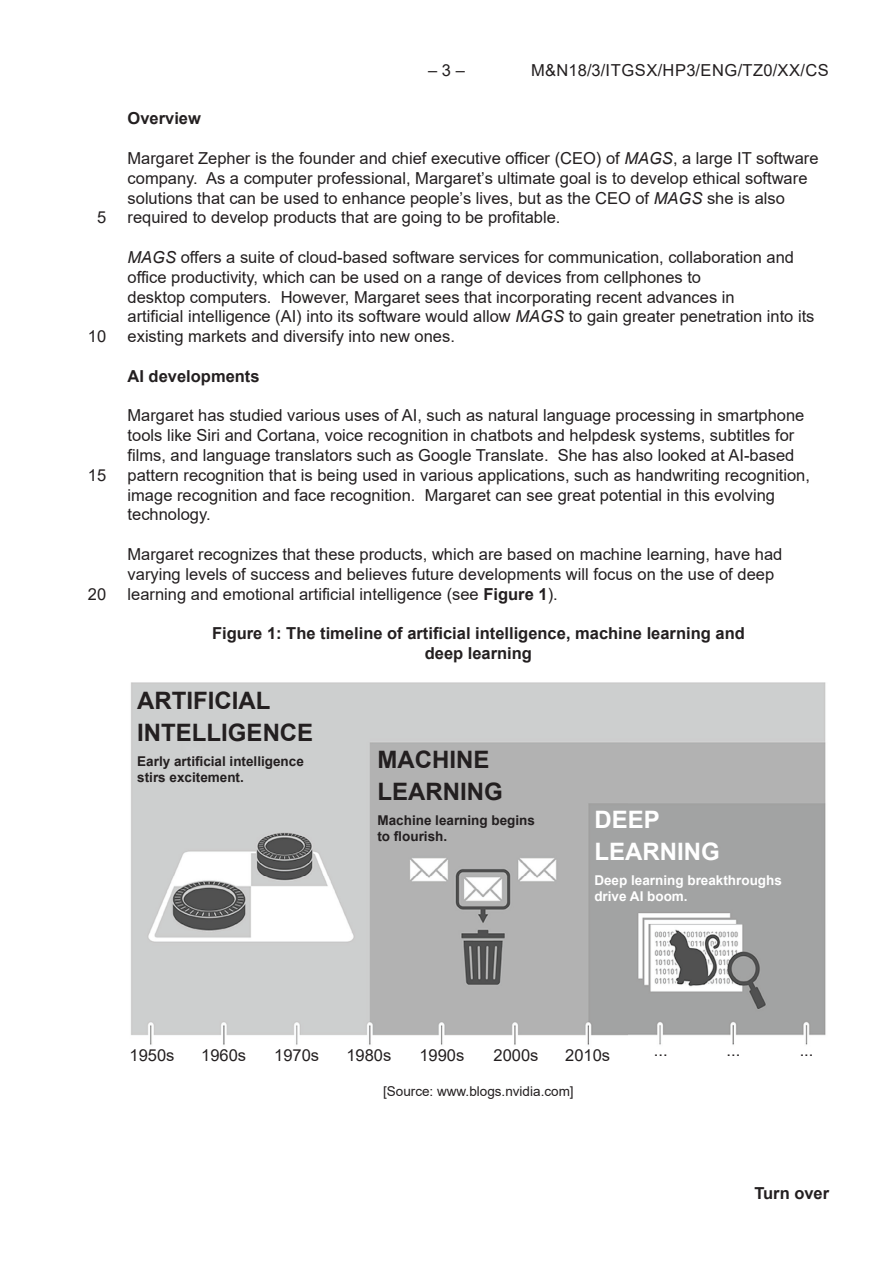
<style>
.page{position:relative;width:893px;height:1263px;background:#fff}
.page>*{position:absolute;margin:0;border:0;box-sizing:border-box;transform-origin:0 0}
.t1{font:700 24px/32.4px "Arial";color:#231f20}
.t2{font:700 24px/32.4px "Arial";color:#fff}
.t3{font:16.5px/19.8px "Arial";color:#231f20}
.t4{font:700 16.5px/19.8px "Arial";color:#231f20;text-align:center}
.t5{font:16.5px "Arial";letter-spacing:.035em;color:#231f20}
.t6{font:700 13.5px/16.2px "Arial";color:#231f20}
.t7{font:700 13.5px/16.2px "Arial";color:#fff}
.t8{font:13.5px "Arial";color:#231f20}
.s1{font-style:italic}
.s2{font-weight:700}
</style>
<div class="page">
<img style="left:131px;top:682px;width:695px;height:363px">
<p class="t3" style="left:97px;top:208px;width:11px">5</p>
<p class="t3" style="left:88px;top:326px;width:20px">10</p>
<p class="t3" style="left:88px;top:465px;width:20px">15</p>
<p class="t3" style="left:88px;top:584px;width:20px">20</p>
<p class="t3" style="left:428px;top:60px;width:38px">– 3 –</p>
<p class="t5" style="left:531px;top:59px;width:299px">M&amp;N18 / 3 /ITGSX/ H P 3/ ENG /TZ0 / XX/CS</p>
<p class="t4" style="left:128px;top:109px;width:75px">Overview</p>
<p class="t3" style="left:128px;top:148px;width:692px">Margaret Zepher is the founder and chief executive officer (CEO) of <span class="s1">MAGS</span>, a large IT software company. As a computer professional, Margaret’s ultimate goal is to develop ethical software solutions that can be used to enhance people’s lives, but as the CEO of <span class="s1">MAGS</span> she is also required to develop products that are going to be profitable.</p>
<p class="t3" style="left:128px;top:247px;width:688px"><span class="s1">MAGS</span> offers a suite of cloud-based software services for communication, collaboration and office productivity, which can be used on a range of devices from cellphones to<br>desktop computers. However, Margaret sees that incorporating recent advances in<br>artificial intelligence (AI) into its software would allow <span class="s1">MAGS</span> to gain greater penetration into its existing markets and diversify into new ones.</p>
<p class="t4" style="left:128px;top:366px;width:134px">AI developments</p>
<p class="t3" style="left:128px;top:406px;width:684px">Margaret has studied various uses of AI, such as natural language processing in smartphone tools like Siri and Cortana, voice recognition in chatbots and helpdesk systems, subtitles for films, and language translators such as Google Translate. She has also looked at AI-based pattern recognition that is being used in various applications, such as handwriting recognition, image recognition and face recognition. Margaret can see great potential in this evolving technology.</p>
<p class="t3" style="left:128px;top:544px;width:656px">Margaret recognizes that these products, which are based on machine learning, have had varying levels of success and believes future developments will focus on the use of deep learning and emotional artificial intelligence (see <span class="s2">Figure 1</span>).</p>
<p class="t4" style="left:212px;top:624px;width:534px">Figure 1: The timeline of artificial intelligence, machine learning and deep learning</p>
<h1 class="t1" style="left:137px;top:684px;width:178px">ARTIFICIAL<br>INTELLIGENCE</h1>
<p class="t6" style="left:137px;top:753px;width:168px">Early artificial intelligence stirs excitement.</p>
<h1 class="t1" style="left:377px;top:744px;width:127px">MACHINE<br>LEARNING</h1>
<p class="t6" style="left:377px;top:812px;width:159px">Machine learning begins to flourish.</p>
<h1 class="t2" style="left:594px;top:803px;width:127px">DEEP<br>LEARNING</h1>
<p class="t7" style="left:594px;top:872px;width:189px">Deep learning breakthroughs drive AI boom.</p>
<p class="t3" style="left:130px;top:1045px;width:46px">1950s</p>
<p class="t3" style="left:201px;top:1045px;width:46px">1960s</p>
<p class="t3" style="left:274px;top:1045px;width:46px">1970s</p>
<p class="t3" style="left:346px;top:1045px;width:46px">1980s</p>
<p class="t3" style="left:419px;top:1045px;width:46px">1990s</p>
<p class="t3" style="left:494px;top:1045px;width:46px">2000s</p>
<p class="t3" style="left:565px;top:1045px;width:46px">2010s</p>
<p class="t8" style="left:383px;top:1082px;width:192px">[Source: www.blogs.nvidia.com]</p>
<p class="t3" style="left:654px;top:1040px;width:15px">...</p>
<p class="t3" style="left:727px;top:1040px;width:15px">...</p>
<p class="t3" style="left:800px;top:1041px;width:15px">...</p>
<p class="t4" style="left:754px;top:1184px;width:76px">Turn over</p>
</div>
